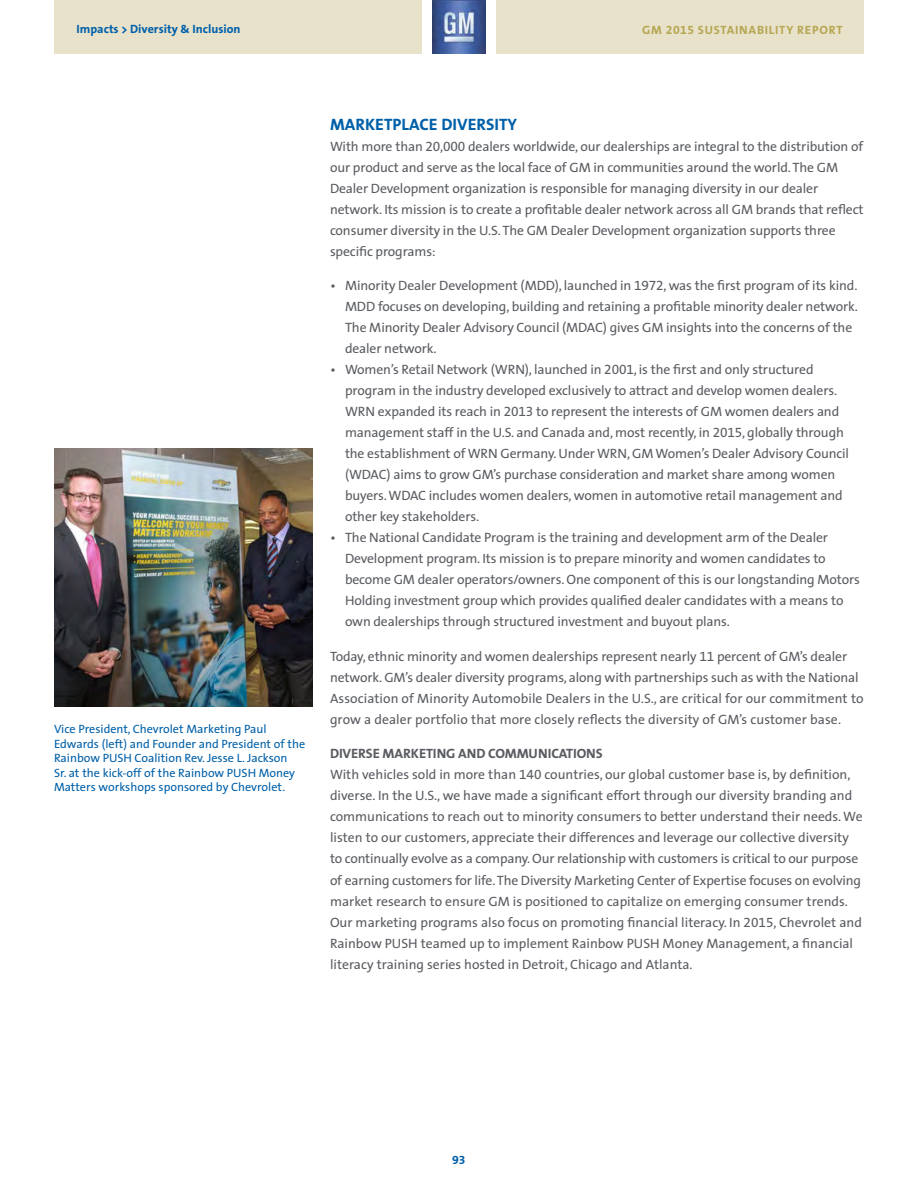
<style>
.page{position:relative;width:918px;height:1188px;background:#fff}
.page>*{position:absolute;margin:0;border:0;box-sizing:border-box;transform-origin:0 0}
.GM_Subhead{font:700 16.5px "GM Sans";color:#0060a9}
.GM_Body_Copy{font:13.5px/21px "GM Sans";letter-spacing:-.01em;color:#595c61}
.GM_Secondary_Subhead{font:700 13.5px "GM Sans";letter-spacing:-.01em;color:#595c61}
.GM_Caption{font:12px/14.4px "GM Sans";color:#0060a9}
.t1{font:700 12px "GM Sans";color:#0060a9}
.t2{font:700 12px "GM Sans";letter-spacing:.06em;color:#b6a753}
</style>
<div class="page">
<img style="left:432px;top:0;width:54px;height:54px">
<div style="left:54px;top:0;width:368px;height:54px;background:#e9e2cb"></div>
<div style="left:496px;top:0;width:368px;height:54px;background:#e9e2cb"></div>
<img style="left:54px;top:449px;width:258px;height:258px">
<p class="t1" style="left:76px;top:22px;width:166px">Impacts &gt; Diversity &amp; Inclusion</p>
<p class="t2" style="left:642px;top:22px;width:202px">GM 2015 SUSTAINABILITY REPORT</p>
<p class="GM_Caption" style="left:54px;top:722px;width:253px">Vice President, Chevrolet Marketing Paul Edwards (left) and Founder and President of the Rainbow PUSH Coalition Rev. Jesse L. Jackson<br>Sr. at the kick-off of the Rainbow PUSH Money Matters workshops sponsored by Chevrolet.</p>
<p class="GM_Subhead" style="left:330px;top:115px;width:189px">MARKETPLACE DIVERSITY</p>
<p class="GM_Body_Copy" style="left:330px;top:136px;width:535px">With more than 20,000 dealers worldwide, our dealerships are integral to the distribution of our product and serve as the local face of GM in communities around the world. The GM Dealer Development organization is responsible for managing diversity in our dealer network. Its mission is to create a profitable dealer network across all GM brands that reflect consumer diversity in the U.S. The GM Dealer Development organization supports three specific programs:</p>
<p class="GM_Body_Copy" style="left:345px;top:275px;width:514px;text-indent:-15px">• Minority Dealer Development (MDD), launched in 1972, was the first program of its kind.<br>MDD focuses on developing, building and retaining a profitable minority dealer network.<br>The Minority Dealer Advisory Council (MDAC) gives GM insights into the concerns of the dealer network.</p>
<p class="GM_Body_Copy" style="left:345px;top:359px;width:506px;text-indent:-15px">• Women’s Retail Network (WRN), launched in 2001, is the first and only structured program in the industry developed exclusively to attract and develop women dealers.<br>WRN expanded its reach in 2013 to represent the interests of GM women dealers and management staff in the U.S. and Canada and, most recently, in 2015, globally through the establishment of WRN Germany. Under WRN, GM Women’s Dealer Advisory Council (WDAC) aims to grow GM’s purchase consideration and market share among women buyers. WDAC includes women dealers, women in automotive retail management and other key stakeholders.</p>
<p class="GM_Body_Copy" style="left:345px;top:527px;width:516px;text-indent:-15px">• The National Candidate Program is the training and development arm of the Dealer Development program. Its mission is to prepare minority and women candidates to become GM dealer operators/owners. One component of this is our longstanding Motors Holding investment group which provides qualified dealer candidates with a means to own dealerships through structured investment and buyout plans.</p>
<p class="GM_Body_Copy" style="left:330px;top:646px;width:535px">Today, ethnic minority and women dealerships represent nearly 11 percent of GM’s dealer network. GM’s dealer diversity programs, along with partnerships such as with the National Association of Minority Automobile Dealers in the U.S., are critical for our commitment to grow a dealer portfolio that more closely reflects the diversity of GM’s customer base.</p>
<p class="GM_Secondary_Subhead" style="left:330px;top:746px;width:274px">DIVERSE MARKETING AND COMMUNICATIONS</p>
<p class="GM_Body_Copy" style="left:330px;top:764px;width:534px">With vehicles sold in more than 140 countries, our global customer base is, by definition, diverse. In the U.S., we have made a significant effort through our diversity branding and communications to reach out to minority consumers to better understand their needs. We listen to our customers, appreciate their differences and leverage our collective diversity to continually evolve as a company. Our relationship with customers is critical to our purpose of earning customers for life. The Diversity Marketing Center of Expertise focuses on evolving market research to ensure GM is positioned to capitalize on emerging consumer trends.<br>Our marketing programs also focus on promoting financial literacy. In 2015, Chevrolet and Rainbow PUSH teamed up to implement Rainbow PUSH Money Management, a financial literacy training series hosted in Detroit, Chicago and Atlanta.</p>
<p class="t1" style="left:452px;top:1153px;width:15px">93</p>
</div>
